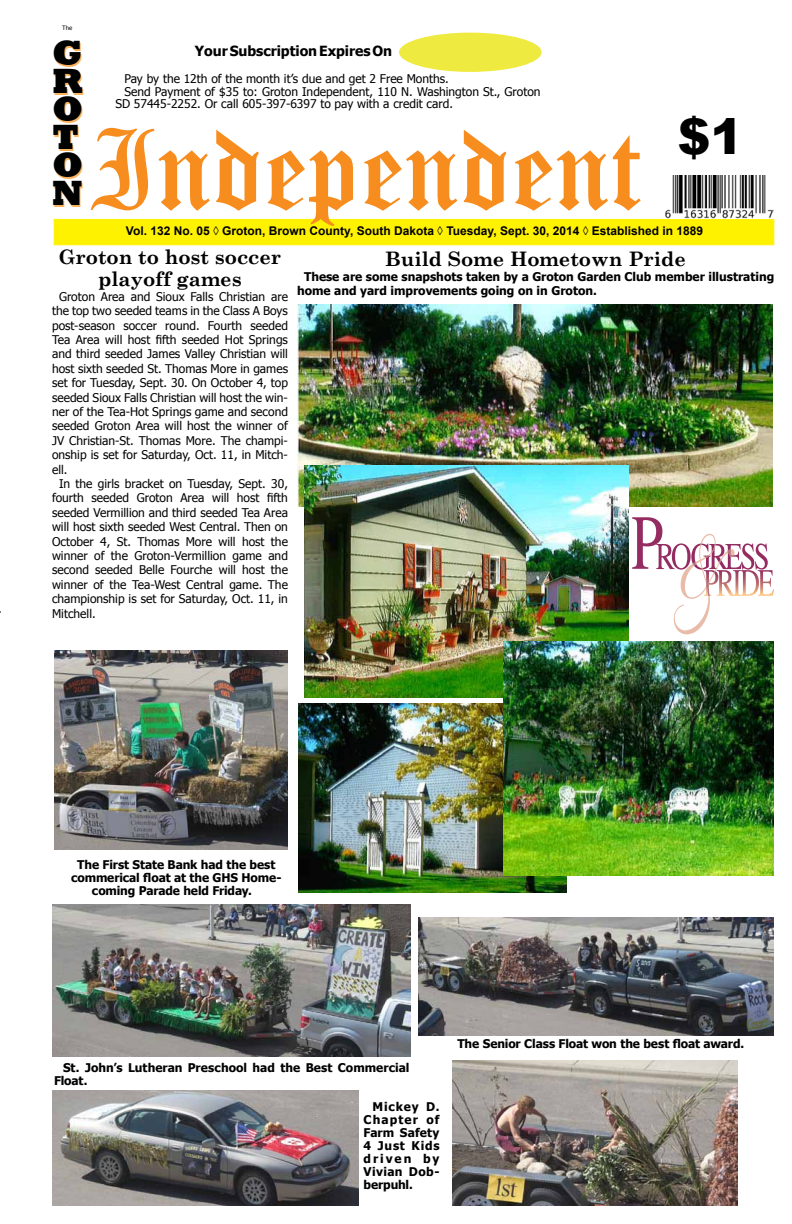
<style>
.page{position:relative;width:792px;height:1224px;background:#fff}
.page>*{position:absolute;margin:0;border:0;box-sizing:border-box;transform-origin:0 0}
.t1{font:84px "Old English Five";color:#f78d1e}
.t2{font:900 49px "Arial";color:#000}
.t3{font:800 36px/28px "Rockwell";color:#000101;text-align:justify}
.t4{font:700 20px/22px "Century Schoolbook";color:#000;text-align:center}
.t5{font:700 14px "Tahoma";letter-spacing:-.005em;color:#000}
.t6{font:12px "Tahoma";color:#000}
.t7{font:700 12px/13px "Tahoma";color:#000}
.t8{font:700 12px "Arial";color:#000}
.t9{font:6px "Tahoma";color:#000}
</style>
<div class="page">
<div style="left:54px;top:219px;width:720px;height:26px;background:#fff200;border:1px solid #fff200"></div>
<img style="left:665px;top:175px;width:108px;height:44px">
<div style="left:399px;top:33px;width:143px;height:39px;background:#efea40;border-radius:50%"></div>
<img style="left:297px;top:305px;width:476px;height:201px">
<img style="left:304px;top:466px;width:324px;height:232px">
<img style="left:298px;top:703px;width:269px;height:189px">
<img style="left:503px;top:641px;width:271px;height:235px">
<img style="left:55px;top:650px;width:233px;height:199px">
<img style="left:53px;top:905px;width:358px;height:152px">
<img style="left:418px;top:918px;width:356px;height:118px">
<img style="left:453px;top:1061px;width:285px;height:145px">
<img style="left:53px;top:1090px;width:306px;height:116px">
<svg style="left:632px;top:517px;width:142px;height:117px"></svg>
<p class="t9" style="left:62px;top:24px;width:12px">The</p>
<h3 class="t3" style="left:52px;top:39px;width:33px">G R O T O N</h3>
<p class="t5" style="left:195px;top:41px;width:199px">Your Subscription Expires On</p>
<p class="t6" style="left:124px;top:71px;width:326px">Pay by the 12th of the month it’s due and get 2 Free Months.</p>
<p class="t6" style="left:124px;top:83px;width:418px">Send Payment of $35 to: Groton Independent, 110 N. Washington St., Groton</p>
<p class="t6" style="left:115px;top:96px;width:339px">SD 57445-2252. Or call 605-397-6397 to pay with a credit card.</p>
<h2 class="t2" style="left:678px;top:101px;width:67px">$1</h2>
<h1 class="t1" style="left:85px;top:131px;width:557px">Independent</h1>
<p class="t8" style="left:126px;top:222px;width:579px">Vol. 132 No. 05 ◊ Groton, Brown County, South Dakota ◊ Tuesday, Sept. 30, 2014 ◊ Established in 1889</p>
<h3 class="t4" style="left:59px;top:246px;width:224px">Groton to host soccer playoff games</h3>
<p class="t6" style="left:59px;top:288px;width:230px">Groton Area and Sioux Falls Christian are</p>
<p class="t6" style="left:52px;top:303px;width:237px">the top two seeded teams in the Class A Boys</p>
<p class="t6" style="left:52px;top:317px;width:237px">post-season soccer round. Fourth seeded</p>
<p class="t6" style="left:52px;top:332px;width:237px">Tea Area will host fifth seeded Hot Springs</p>
<p class="t6" style="left:52px;top:346px;width:237px">and third seeded James Valley Christian will</p>
<p class="t6" style="left:52px;top:360px;width:237px">host sixth seeded St. Thomas More in games</p>
<p class="t6" style="left:52px;top:375px;width:237px">set for Tuesday, Sept. 30. On October 4, top</p>
<p class="t6" style="left:52px;top:389px;width:237px">seeded Sioux Falls Christian will host the win-</p>
<p class="t6" style="left:52px;top:404px;width:237px">ner of the Tea-Hot Springs game and second</p>
<p class="t6" style="left:52px;top:418px;width:237px">seeded Groton Area will host the winner of</p>
<p class="t6" style="left:52px;top:432px;width:237px">JV Christian-St. Thomas More. The champi-</p>
<p class="t6" style="left:52px;top:447px;width:237px">onship is set for Saturday, Oct. 11, in Mitch-</p>
<p class="t6" style="left:52px;top:461px;width:17px">ell.</p>
<p class="t6" style="left:59px;top:476px;width:230px">In the girls bracket on Tuesday, Sept. 30,</p>
<p class="t6" style="left:52px;top:490px;width:237px">fourth seeded Groton Area will host fifth</p>
<p class="t6" style="left:52px;top:504px;width:237px">seeded Vermillion and third seeded Tea Area</p>
<p class="t6" style="left:52px;top:519px;width:237px">will host sixth seeded West Central. Then on</p>
<p class="t6" style="left:52px;top:533px;width:237px">October 4, St. Thomas More will host the</p>
<p class="t6" style="left:52px;top:548px;width:237px">winner of the Groton-Vermillion game and</p>
<p class="t6" style="left:52px;top:562px;width:237px">second seeded Belle Fourche will host the</p>
<p class="t6" style="left:52px;top:576px;width:237px">winner of the Tea-West Central game. The</p>
<p class="t6" style="left:52px;top:591px;width:237px">championship is set for Saturday, Oct. 11, in</p>
<p class="t6" style="left:52px;top:605px;width:45px">Mitchell.</p>
<h3 class="t4" style="left:385px;top:248px;width:302px">Build Some Hometown Pride</h3>
<p class="t7" style="left:297px;top:268px;width:479px;line-height:14.4px;text-indent:7px">These are some snapshots taken by a Groton Garden Club member illustrating home and yard improvements going on in Groton.</p>
<p class="t7" style="left:77px;top:858px;width:200px">The First State Bank had the best</p>
<p class="t7" style="left:71px;top:871px;width:212px">commerical float at the GHS Home-</p>
<p class="t7" style="left:92px;top:884px;width:161px">coming Parade held Friday.</p>
<p class="t7" style="left:457px;top:1036px;width:288px">The Senior Class Float won the best float award.</p>
<p class="t7" style="left:54px;top:1060px;width:357px;text-indent:9px">St. John’s Lutheran Preschool had the Best Commercial<br>Float.</p>
<p class="t7" style="left:364px;top:1100px;width:77px;text-align:justify;text-indent:9px">Mickey D.<br>Chapter of Farm Safety 4 Just Kids driven by Vivian Dob&shy;berpuhl.</p>
</div>
